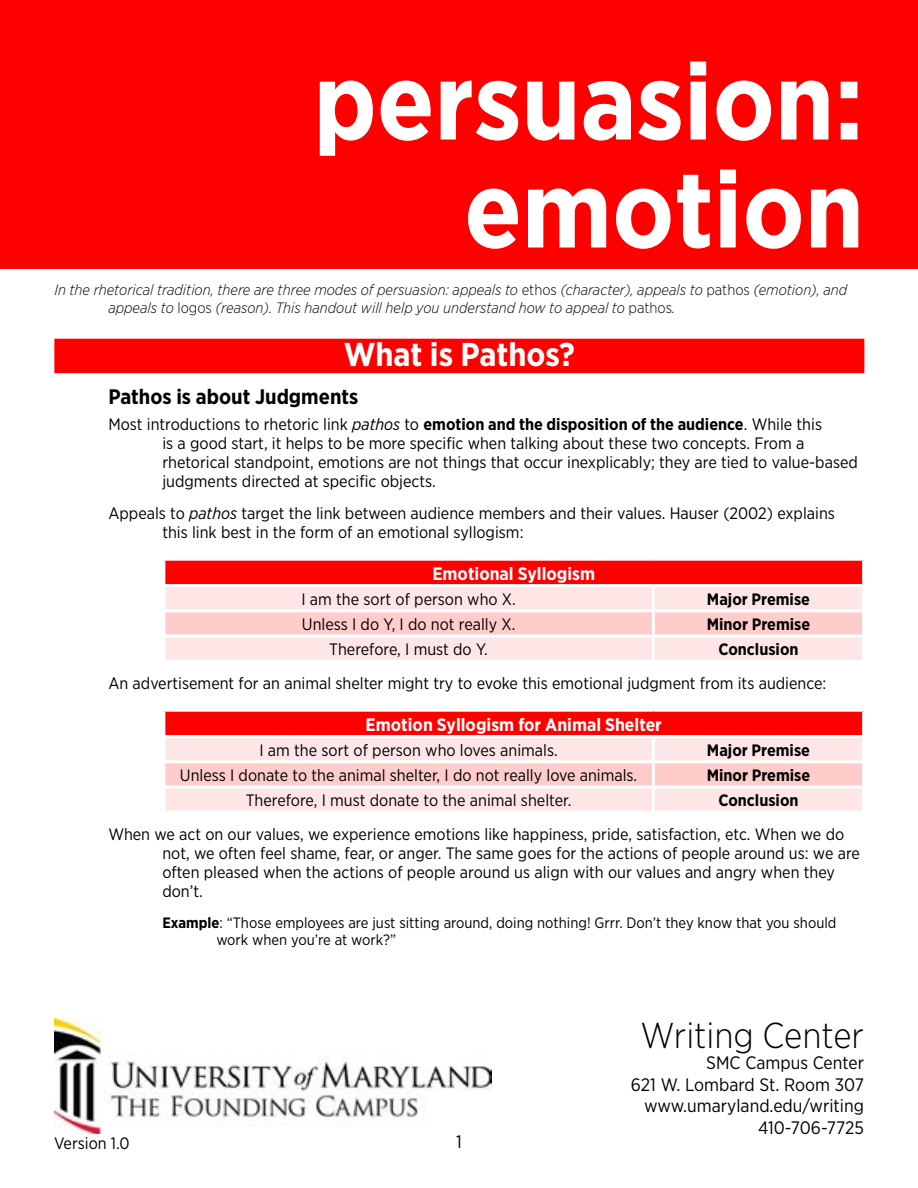
<style>
.page{position:relative;width:918px;height:1188px;background:#fff}
.page>*{position:absolute;margin:0;border:0;box-sizing:border-box;transform-origin:0 0}
.t1{font:700 108px/108px "Gotham Narrow";color:#fff;text-align:right}
.t2{font:300 36px "Gotham Narrow";color:#000}
.t3{font:700 33px "Gotham Narrow";color:#fff}
.t4{font:700 21px "Gotham Narrow";color:#000}
.t5{font:18px/21.6px "Gotham Narrow";color:#000;text-align:right}
.t6{font:700 18px "Gotham Narrow";color:#fff}
.t7{font:16.5px/18.9px "Gotham Narrow";color:#000}
.t8{font:700 16.5px "Gotham Narrow";color:#000}
.t9{font:italic 300 15px/17.2px "Gotham Narrow";color:#000}
.t10{font:15px/17.2px "Gotham Narrow";color:#000}
.s1{font-style:normal}
.s2{font-style:italic}
.s3{font-weight:700}
</style>
<div class="page">
<div style="left:1px;top:0;width:917px;height:268px;background:#f00"></div>
<img style="left:54px;top:1019px;width:438px;height:115px">
<div style="left:54px;top:339px;width:810px;height:34px;background:#f00"></div>
<div style="left:164px;top:559px;width:700px;height:27px;background:#f00"></div>
<div style="left:165px;top:587px;width:697px;height:73px;background:#ffe6e6"></div>
<div style="left:165px;top:612px;width:697px;height:22px;background:#fcc"></div>
<hr style="left:162px;top:558px;width:491px;height:3px;background:#fff">
<hr style="left:162px;top:561px;width:3px;height:23px;background:#fff">
<hr style="left:653px;top:558px;width:212px;height:3px;background:#fff">
<hr style="left:862px;top:561px;width:3px;height:23px;background:#fff">
<hr style="left:162px;top:584px;width:491px;height:3px;background:#fff">
<hr style="left:653px;top:584px;width:212px;height:3px;background:#fff">
<hr style="left:652px;top:587px;width:3px;height:22px;background:#fff">
<hr style="left:162px;top:609px;width:491px;height:3px;background:#fff">
<hr style="left:653px;top:609px;width:212px;height:3px;background:#fff">
<hr style="left:652px;top:612px;width:3px;height:22px;background:#fff">
<hr style="left:162px;top:634px;width:491px;height:3px;background:#fff">
<hr style="left:653px;top:634px;width:212px;height:3px;background:#fff">
<hr style="left:652px;top:637px;width:3px;height:23px;background:#fff">
<div style="left:164px;top:710px;width:700px;height:27px;background:#f00"></div>
<div style="left:165px;top:738px;width:697px;height:73px;background:#ffe6e6"></div>
<div style="left:165px;top:763px;width:697px;height:22px;background:#fcc"></div>
<hr style="left:162px;top:709px;width:491px;height:3px;background:#fff">
<hr style="left:162px;top:712px;width:3px;height:23px;background:#fff">
<hr style="left:653px;top:709px;width:212px;height:3px;background:#fff">
<hr style="left:862px;top:712px;width:3px;height:23px;background:#fff">
<hr style="left:162px;top:735px;width:491px;height:3px;background:#fff">
<hr style="left:653px;top:735px;width:212px;height:3px;background:#fff">
<hr style="left:652px;top:738px;width:3px;height:22px;background:#fff">
<hr style="left:162px;top:760px;width:491px;height:3px;background:#fff">
<hr style="left:653px;top:760px;width:212px;height:3px;background:#fff">
<hr style="left:652px;top:763px;width:3px;height:22px;background:#fff">
<hr style="left:162px;top:785px;width:491px;height:3px;background:#fff">
<hr style="left:653px;top:785px;width:212px;height:3px;background:#fff">
<hr style="left:652px;top:788px;width:3px;height:23px;background:#fff">
<h1 class="t1" style="left:314px;top:47px;width:552px">persuasion: emotion</h1>
<p class="t9" style="left:108px;top:281px;width:740px;text-indent:-54px">In the rhetorical tradition, there are three modes of persuasion: appeals to <span class="s1">ethos</span> (character), appeals to <span class="s1">pathos</span> (emotion), and appeals to <span class="s1">logos</span> (reason). This handout will help you understand how to appeal to <span class="s1">pathos</span>.</p>
<h3 class="t3" style="left:344px;top:334px;width:232px">What is Pathos?</h3>
<p class="t4" style="left:108px;top:383px;width:251px">Pathos is about Judgments</p>
<p class="t7" style="left:162px;top:414px;width:697px;text-indent:-54px">Most introductions to rhetoric link <span class="s2">pathos</span> to <span class="s3">emotion and the disposition of the audience</span>. While this<br>is a good start, it helps to be more specific when talking about these two concepts. From a rhetorical standpoint, emotions are not things that occur inexplicably; they are tied to value-based judgments directed at specific objects.</p>
<p class="t7" style="left:162px;top:504px;width:674px;text-indent:-54px">Appeals to <span class="s2">pathos</span> target the link between audience members and their values. Hauser (2002) explains this link best in the form of an emotional syllogism:</p>
<p class="t6" style="left:432px;top:562px;width:164px">Emotional Syllogism</p>
<p class="t7" style="left:301px;top:589px;width:216px">I am the sort of person who X.</p>
<p class="t8" style="left:707px;top:588px;width:105px">Major Premise</p>
<p class="t7" style="left:302px;top:614px;width:215px">Unless I do Y, I do not really X.</p>
<p class="t8" style="left:707px;top:614px;width:105px">Minor Premise</p>
<p class="t7" style="left:329px;top:640px;width:160px">Therefore, I must do Y.</p>
<p class="t8" style="left:718px;top:639px;width:82px">Conclusion</p>
<p class="t7" style="left:108px;top:674px;width:719px">An advertisement for an animal shelter might try to evoke this emotional judgment from its audience:</p>
<p class="t6" style="left:366px;top:713px;width:298px">Emotion Syllogism for Animal Shelter</p>
<p class="t7" style="left:259px;top:740px;width:300px">I am the sort of person who loves animals.</p>
<p class="t8" style="left:707px;top:739px;width:105px">Major Premise</p>
<p class="t7" style="left:180px;top:765px;width:459px">Unless I donate to the animal shelter, I do not really love animals.</p>
<p class="t8" style="left:707px;top:765px;width:105px">Minor Premise</p>
<p class="t7" style="left:246px;top:791px;width:327px">Therefore, I must donate to the animal shelter.</p>
<p class="t8" style="left:718px;top:790px;width:82px">Conclusion</p>
<p class="t7" style="left:162px;top:825px;width:699px;text-indent:-54px">When we act on our values, we experience emotions like happiness, pride, satisfaction, etc. When we do not, we often feel shame, fear, or anger. The same goes for the actions of people around us: we are often pleased when the actions of people around us align with our values and angry when they don’t.</p>
<p class="t10" style="left:216px;top:914px;width:622px;text-indent:-54px"><span class="s3">Example</span>: “Those employees are just sitting around, doing nothing! Grrr. Don’t they know that you should work when you’re at work?”</p>
<p class="t7" style="left:54px;top:1134px;width:77px">Version 1.0</p>
<p class="t5" style="left:456px;top:1131px;width:7px">1</p>
<h2 class="t2" style="left:641px;top:1013px;width:225px">Writing Center</h2>
<p class="t5" style="left:631px;top:1052px;width:235px">SMC Campus Center<br>621 W. Lombard St. Room 307 www.umaryland.edu/writing<br>410-706-7725</p>
</div>
